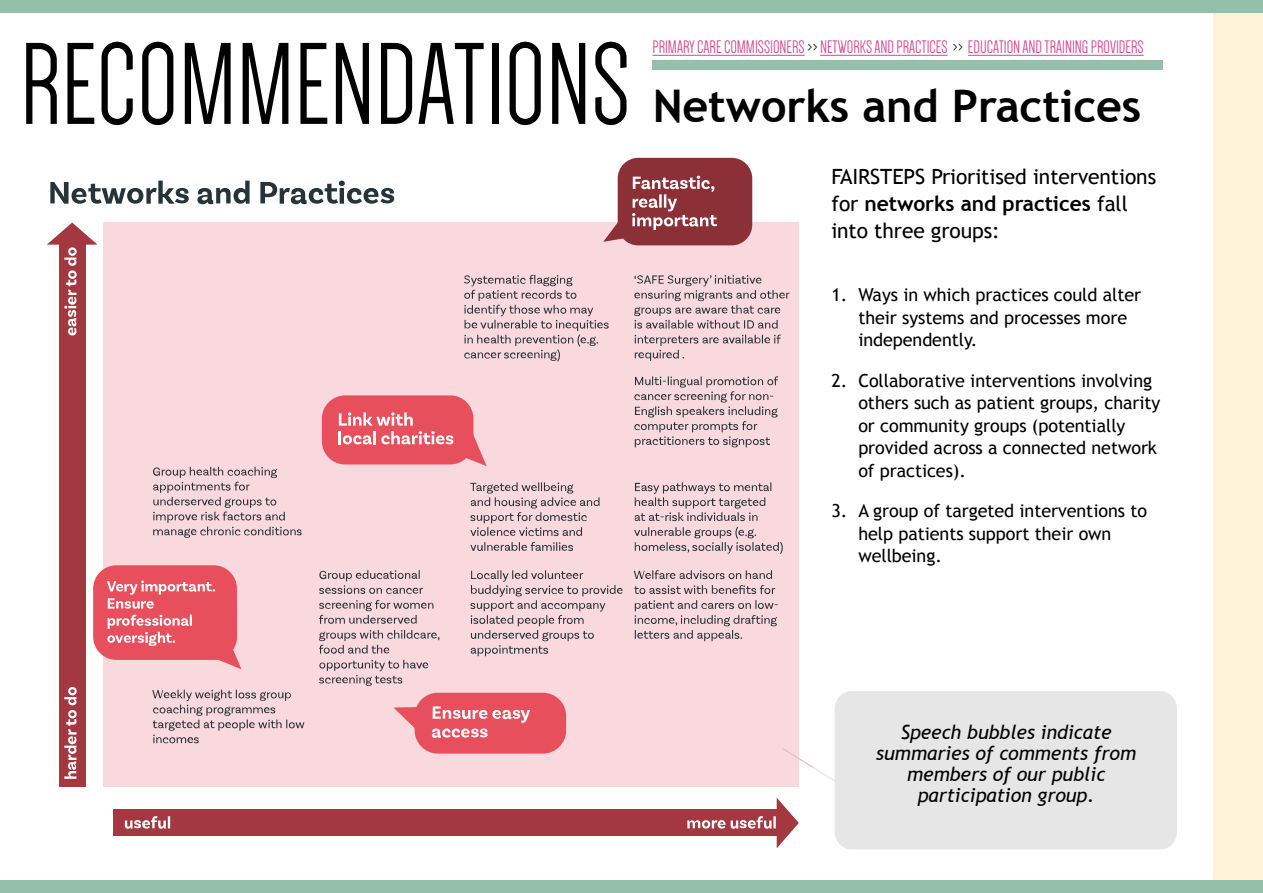
<style>
.page{position:relative;width:1263px;height:893px;background:#fff}
.page>*{position:absolute;margin:0;border:0;box-sizing:border-box;transform-origin:0 0}
.t1{font:120px "Dense";color:#000}
.t2{font:700 45px "Trebuchet MS";letter-spacing:-.005em;color:#000}
.t3{font:21px/27px "Trebuchet MS";letter-spacing:-.005em;color:#000}
.t4{font:italic 19.5px/21px "Trebuchet MS";letter-spacing:-.005em;color:#000;text-align:center}
.t5{font:18.75px "Dense";color:#d84892}
.t6{font:18px/22.5px "Trebuchet MS";letter-spacing:-.005em;color:#000}
.s1{color:#000}
.s2{font-weight:700}
</style>
<div class="page">
<div style="left:1213px;top:0;width:50px;height:893px;background:#fff2d9"></div>
<div style="left:103px;top:223px;width:696px;height:564px;background:#fad9de"></div>
<svg style="left:464px;top:275px;width:145px;height:86px"></svg>
<svg style="left:635px;top:335px;width:146px;height:26px"></svg>
<svg style="left:634px;top:275px;width:156px;height:54px"></svg>
<div style="left:618px;top:158px;width:134px;height:87px;background:#8c3038;border-radius:21px"></div>
<svg style="left:603px;top:218px;width:21px;height:24px"></svg>
<svg style="left:632px;top:176px;width:85px;height:54px"></svg>
<svg style="left:153px;top:467px;width:149px;height:71px"></svg>
<div style="left:415px;top:693px;width:151px;height:61px;background:#e84f5c;border-radius:23px"></div>
<svg style="left:152px;top:690px;width:152px;height:53px"></svg>
<div style="left:93px;top:565px;width:144px;height:95px;background:#e84f5c;border-radius:23px"></div>
<svg style="left:107px;top:615px;width:85px;height:31px"></svg>
<svg style="left:107px;top:581px;width:108px;height:28px"></svg>
<svg style="left:470px;top:570px;width:152px;height:86px"></svg>
<svg style="left:470px;top:542px;width:103px;height:9px"></svg>
<svg style="left:470px;top:482px;width:129px;height:54px"></svg>
<div style="left:59px;top:239px;width:26px;height:548px;background:#a33840"></div>
<div style="left:114px;top:810px;width:663px;height:26px;background:#a33840"></div>
<svg style="left:64px;top:687px;width:13px;height:92px"></svg>
<svg style="left:125px;top:816px;width:45px;height:13px"></svg>
<svg style="left:687px;top:798px;width:112px;height:50px"></svg>
<svg style="left:635px;top:600px;width:143px;height:41px"></svg>
<svg style="left:634px;top:585px;width:141px;height:9px"></svg>
<svg style="left:634px;top:570px;width:138px;height:9px"></svg>
<svg style="left:634px;top:527px;width:149px;height:27px"></svg>
<svg style="left:635px;top:482px;width:136px;height:39px"></svg>
<div style="left:322px;top:395px;width:151px;height:69px;background:#e84f5c;border-radius:23px"></div>
<svg style="left:339px;top:412px;width:148px;height:54px"></svg>
<svg style="left:213px;top:632px;width:28px;height:37px"></svg>
<svg style="left:634px;top:376px;width:144px;height:71px"></svg>
<svg style="left:319px;top:660px;width:109px;height:26px"></svg>
<svg style="left:319px;top:630px;width:120px;height:24px"></svg>
<svg style="left:319px;top:600px;width:114px;height:24px"></svg>
<svg style="left:319px;top:570px;width:104px;height:24px"></svg>
<svg style="left:393px;top:706px;width:137px;height:32px"></svg>
<svg style="left:50px;top:181px;width:344px;height:23px"></svg>
<svg style="left:47px;top:223px;width:50px;height:112px"></svg>
<div style="left:0;top:0;width:1263px;height:13px;background:#94bfa8"></div>
<div style="left:0;top:881px;width:1263px;height:12px;background:#94bfa8"></div>
<div style="left:653px;top:60px;width:510px;height:10px;background:#94bfa8"></div>
<div style="left:815px;top:691px;width:362px;height:158px;background:#e6e6e6"></div>
<img style="left:783px;top:748px;width:32px;height:21px">
<hr style="left:652px;top:55px;width:153px;height:1px;background:#d84892">
<hr style="left:820px;top:55px;width:128px;height:1px;background:#d84892">
<hr style="left:968px;top:55px;width:176px;height:1px;background:#d84892">
<h1 class="t1" style="left:20px;top:25px;width:612px">RECOMMENDATIONS</h1>
<p class="t5" style="left:652px;top:38px;width:493px">PRIMARY CARE COMMISSIONERS <span class="s1">&gt;&gt;</span> NETWORKS AND PRACTICES <span class="s1">&gt;&gt;</span> EDUCATION AND TRAINING PROVIDERS</p>
<h2 class="t2" style="left:653px;top:78px;width:490px">Networks and Practices</h2>
<p class="t3" style="left:831px;top:163px;width:326px">FAIRSTEPS Prioritised interventions for <span class="s2">networks and practices</span> fall into three groups:</p>
<p class="t6" style="left:858px;top:284px;width:284px;text-indent:-27px">1. Ways in which practices could alter their systems and processes more independently.</p>
<p class="t6" style="left:858px;top:369px;width:304px;text-indent:-27px">2. Collaborative interventions involving others such as patient groups, charity or community groups (potentially provided across a connected network of practices).</p>
<p class="t6" style="left:858px;top:500px;width:290px;text-indent:-27px">3. A group of targeted interventions to help patients support their own wellbeing.</p>
<p class="t4" style="left:876px;top:721px;width:261px">Speech bubbles indicate summaries of comments from members of our public participation group.</p>
</div>
